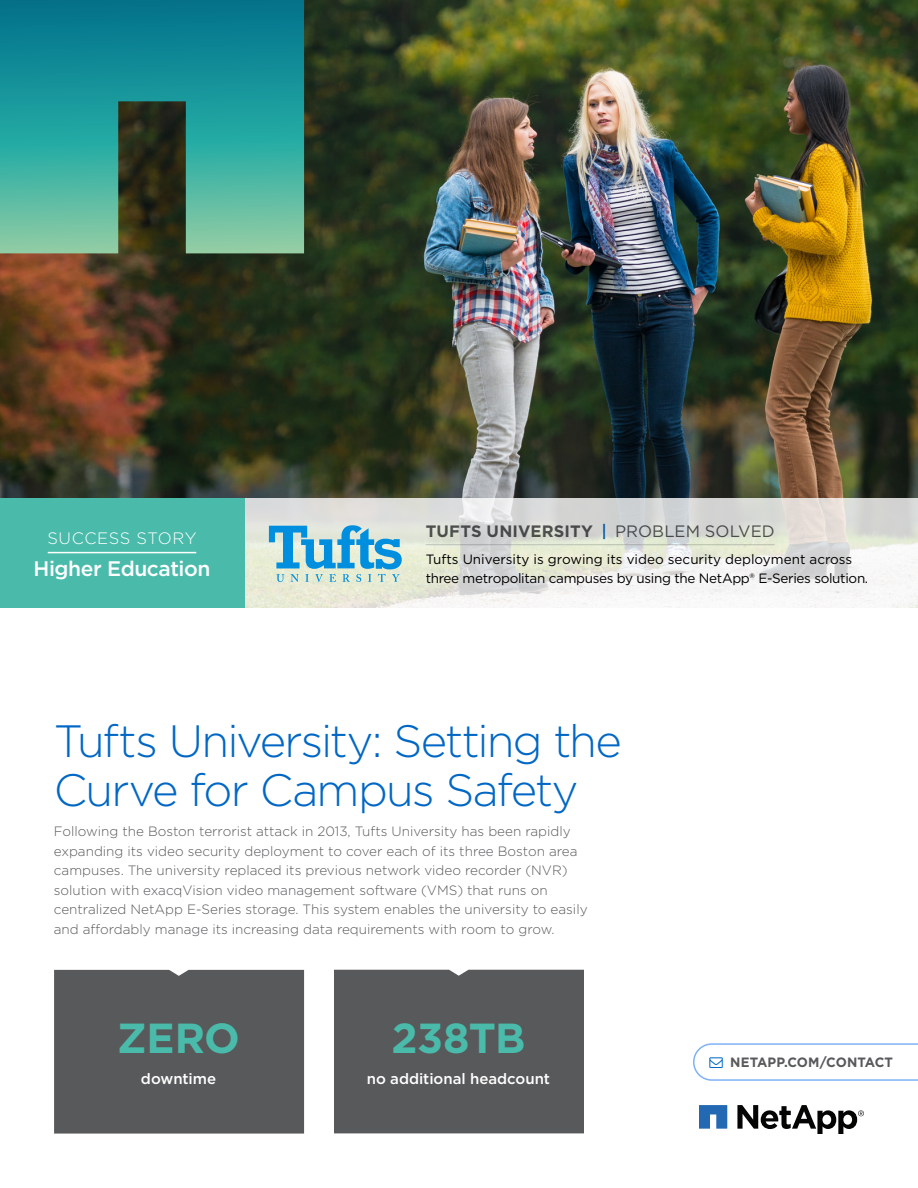
<style>
.page{position:relative;width:918px;height:1188px;background:#fff}
.page>*{position:absolute;margin:0;border:0;box-sizing:border-box;transform-origin:0 0}
.t1{font:300 45.3px/49.2px "Gotham";letter-spacing:-.04em;color:#0067c5}
.Factoid{font:700 42px "Gotham";letter-spacing:-.01em;color:#4abbab}
.Vertical{font:500 21px "Gotham";letter-spacing:-.02em;color:#fff}
.t2{font:700 16.5px "Gotham";letter-spacing:.01em;color:#58595b}
.Asset_Type{font:300 16.5px "Gotham";letter-spacing:.03em;color:#fff}
.Factoid-2{font:500 15px "Gotham";color:#fff}
.Executive_Summary{font:300 13.5px/19.5px "Gotham";color:#58595b}
.t3{font:13.5px/19.5px "Gotham";letter-spacing:-.025em;color:#000}
.CTA_sm{font:700 13.5px "Gotham";letter-spacing:.01em;color:#58595b}
.s1{font-weight:500;color:#0067c5}
.s2{font-weight:400}
</style>
<div class="page">
<div style="left:54px;top:970px;width:250px;height:164px;background:#58595b"></div>
<div style="left:334px;top:970px;width:250px;height:163px;background:#58595b"></div>
<svg style="left:699px;top:1105px;width:28px;height:24px"></svg>
<svg style="left:737px;top:1105px;width:127px;height:29px"></svg>
<img style="left:0;top:0;width:918px;height:498px">
<svg style="left:0;top:0;width:304px;height:253px"></svg>
<svg style="left:244px;top:498px;width:674px;height:110px"></svg>
<div style="left:423px;top:525px;width:456px;height:77px;background:#000;opacity:.08"></div>
<hr style="left:426px;top:544px;width:349px;height:1px;background:#cccecf">
<div style="left:0;top:498px;width:244px;height:111px;background:#4abbab"></div>
<hr style="left:48px;top:552px;width:148px;height:1px;background:#fff">
<svg style="left:269px;top:525px;width:133px;height:57px"></svg>
<svg style="left:693px;top:1043px;width:225px;height:38px"></svg>
<p class="Asset_Type" style="left:47px;top:528px;width:151px">SUCCESS STORY</p>
<p class="Vertical" style="left:33px;top:555px;width:179px">Higher Education</p>
<p class="t2" style="left:426px;top:520px;width:351px">TUFTS UNIVERSITY <span class="s1">|</span> <span class="s2">PROBLEM SOLVED</span></p>
<p class="t3" style="left:426px;top:549px;width:444px">Tufts University is growing its video security deployment across three metropolitan campuses by using the NetApp® E-Series solution.</p>
<p class="t1" style="left:54px;top:715px;width:569px">Tufts University: Setting the<br>Curve for Campus Safety</p>
<p class="Executive_Summary" style="left:54px;top:821px;width:535px">Following the Boston terrorist attack in 2013, Tufts University has been rapidly expanding its video security deployment to cover each of its three Boston area campuses. The university replaced its previous network video recorder (NVR) solution with exacqVision video management software (VMS) that runs on centralized NetApp E-Series storage. This system enables the university to easily and affordably manage its increasing data requirements with room to grow.</p>
<p class="Factoid" style="left:117px;top:1010px;width:124px">ZERO</p>
<p class="Factoid-2" style="left:141px;top:1069px;width:77px">downtime</p>
<p class="Factoid" style="left:392px;top:1010px;width:135px">238TB</p>
<p class="Factoid-2" style="left:367px;top:1069px;width:185px">no additional headcount</p>
<p class="CTA_sm" style="left:730px;top:1054px;width:164px">NETAPP.COM/CONTACT</p>
</div>
